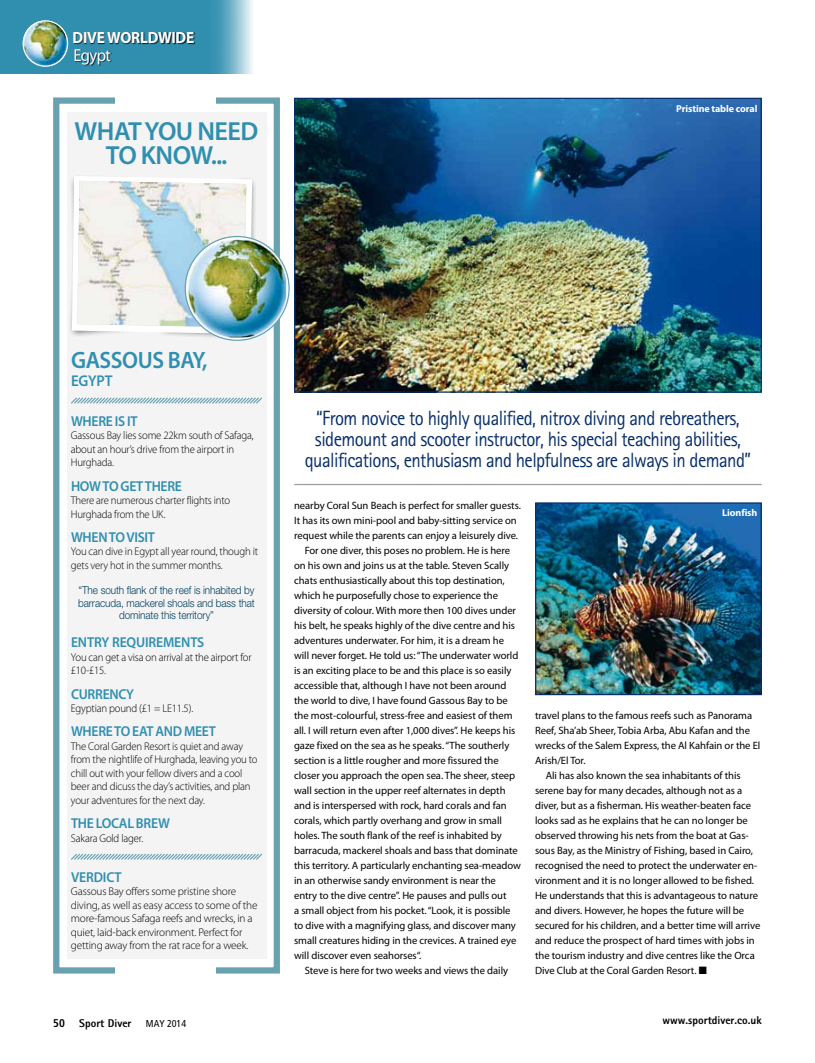
<style>
.page{position:relative;width:815px;height:1063px;background:#fff}
.page>*{position:absolute;margin:0;border:0;box-sizing:border-box;transform-origin:0 0}
.t1{font:600 26.25px/23.8px "Myriad Pro";letter-spacing:-.02em;color:#308faf;text-align:center}
.t2{font:600 23.75px "Myriad Pro";color:#308faf;scale:.95 1}
.t3{font:20.62px/21.2px "Rotis Sans Serif";letter-spacing:-.03em;color:#072e69;text-align:center;scale:.91 1}
.t4{font:17.5px "Myriad Pro";letter-spacing:-.04em;color:#fff;scale:.95 1}
.t5{font:700 16.25px "Myriad Pro";letter-spacing:-.02em;color:#fff;scale:.95 1}
.t6{font:600 15.62px "Myriad Pro";color:#308faf;scale:.95 1}
.t7{font:600 14.38px "Myriad Pro";letter-spacing:-.02em;color:#308faf;scale:.95 1}
.t8{font:300 11.25px/13.5px "Myriad Pro";letter-spacing:-.015em;color:#000;scale:.95 1}
.t9{font:300 11.25px/13.5px "Myriad Pro";letter-spacing:-.015em;color:#000}
.t10{font:800 11.25px "Rotis Sans Serif";color:#000}
.t11{font:300 11px/12.5px "Helvetica Neue";letter-spacing:-.01em;color:#003e5c;text-align:center;scale:.91 1}
.t12{font:10.62px "Myriad Pro";letter-spacing:-.005em;color:#000}
.t13{font:700 10px "Myriad Pro";letter-spacing:-.01em;color:#fff}
.s1{font-family:"Frutiger";font-weight:700;font-stretch:condensed}
.s2{font-family:"Frutiger";font-weight:400;font-stretch:condensed;font-size:10px}
</style>
<div class="page">
<img style="left:0;top:0;width:253px;height:74px">
<div style="left:74px;top:32px;width:121px;height:12px;background:#000;opacity:.75"></div>
<div style="left:75px;top:49px;width:37px;height:17px;background:#000;opacity:.75"></div>
<img style="left:23px;top:21px;width:45px;height:45px">
<div style="left:23px;top:20px;width:45px;height:47px;border:1px solid #fff;border-radius:50%"></div>
<div style="left:53px;top:97px;width:227px;height:877px;border:6px solid #68a1af"></div>
<div style="left:115px;top:89px;width:100px;height:18px;background:#fff"></div>
<div style="left:115px;top:961px;width:100px;height:19px;background:#fff"></div>
<div style="left:67px;top:112px;width:199px;height:847px;background:#f4f4f5"></div>
<div style="left:154px;top:274px;width:100px;height:65px;background:#000;opacity:.7"></div>
<div style="left:68px;top:203px;width:96px;height:134px;background:#000;opacity:.7"></div>
<div style="left:194px;top:175px;width:62px;height:108px;background:#000;opacity:.7"></div>
<svg style="left:72px;top:176px;width:180px;height:158px"></svg>
<img style="left:77px;top:181px;width:169px;height:146px">
<img style="left:188px;top:239px;width:98px;height:98px">
<svg style="left:71px;top:853px;width:191px;height:7px"></svg>
<svg style="left:71px;top:397px;width:191px;height:7px"></svg>
<img style="left:296px;top:100px;width:464px;height:291px">
<div style="left:294px;top:98px;width:468px;height:295px;border:1px solid #072e69"></div>
<hr style="left:294px;top:484px;width:468px;height:1px;background:#9c9e9f">
<img style="left:537px;top:504px;width:223px;height:189px">
<div style="left:535px;top:502px;width:227px;height:193px;border:1px solid #072e69"></div>
<h3 class="t5" style="left:73px;top:27px;width:130px">DIVE WORLDWIDE</h3>
<h3 class="t4" style="left:74px;top:44px;width:41px">Egypt</h3>
<h1 class="t1" style="left:75px;top:118px;width:185px">WHAT YOU NEED<br>TO KNOW...</h1>
<p class="t13" style="left:676px;top:102px;width:83px">Pristine table coral</p>
<h2 class="t2" style="left:71px;top:345px;width:145px">GASSOUS BAY,</h2>
<h3 class="t6" style="left:71px;top:371px;width:45px">EGYPT</h3>
<h3 class="t7" style="left:71px;top:412px;width:72px">WHERE IS IT</h3>
<p class="t8" style="left:71px;top:429px;width:194px">Gassous Bay lies some 22km south of Safaga, about an hour’s drive from the airport in<br>Hurghada.</p>
<h3 class="t7" style="left:71px;top:477px;width:118px">HOW TO GET THERE</h3>
<p class="t8" style="left:71px;top:494px;width:169px">There are numerous charter flights into<br>Hurghada from the UK.</p>
<h3 class="t7" style="left:71px;top:528px;width:90px">WHEN TO VISIT</h3>
<p class="t8" style="left:71px;top:545px;width:199px">You can dive in Egypt all year round, though it gets very hot in the summer months.</p>
<p class="t11" style="left:78px;top:584px;width:196px">“The south flank of the reef is inhabited by barracuda, mackerel shoals and bass that dominate this territory”</p>
<h3 class="t7" style="left:71px;top:633px;width:142px">ENTRY REQUIREMENTS</h3>
<p class="t8" style="left:71px;top:650px;width:192px">You can get a visa on arrival at the airport for £10-£15.</p>
<h3 class="t7" style="left:71px;top:685px;width:68px">CURRENCY</h3>
<p class="t8" style="left:71px;top:701px;width:130px">Egyptian pound (£1 = LE11.5).</p>
<h3 class="t7" style="left:71px;top:722px;width:154px">WHERE TO EAT AND MEET</h3>
<p class="t8" style="left:71px;top:739px;width:198px">The Coral Garden Resort is quiet and away from the nightlife of Hurghada, leaving you to chill out with your fellow divers and a cool beer and dicuss the day’s activities, and plan your adventures for the next day.</p>
<h3 class="t7" style="left:71px;top:814px;width:105px">THE LOCAL BREW</h3>
<p class="t8" style="left:71px;top:831px;width:78px">Sakara Gold lager.</p>
<h3 class="t7" style="left:71px;top:868px;width:55px">VERDICT</h3>
<p class="t9" style="left:71px;top:885px;width:188px">Gassous Bay offers some pristine shore diving, as well as easy access to some of the more-famous Safaga reefs and wrecks, in a quiet, laid-back environment. Perfect for getting away from the rat race for a week.</p>
<h3 class="t3" style="left:305px;top:407px;width:492px">“From novice to highly qualified, nitrox diving and rebreathers, sidemount and scooter instructor, his special teaching abilities, qualifications, enthusiasm and helpfulness are always in demand”</h3>
<p class="t12" style="left:294px;top:498px;width:228px">nearby Coral Sun Beach is perfect for smaller guests.</p>
<p class="t12" style="left:294px;top:513px;width:224px">It has its own mini-pool and baby-sitting service on</p>
<p class="t12" style="left:294px;top:528px;width:225px">request while the parents can enjoy a leisurely dive.</p>
<p class="t12" style="left:305px;top:543px;width:207px">For one diver, this poses no problem. He is here</p>
<p class="t12" style="left:294px;top:558px;width:217px">on his own and joins us at the table. Steven Scally</p>
<p class="t12" style="left:294px;top:573px;width:212px">chats enthusiastically about this top destination,</p>
<p class="t12" style="left:294px;top:588px;width:205px">which he purposefully chose to experience the</p>
<p class="t12" style="left:294px;top:603px;width:223px">diversity of colour. With more then 100 dives under</p>
<p class="t12" style="left:294px;top:618px;width:222px">his belt, he speaks highly of the dive centre and his</p>
<p class="t12" style="left:294px;top:633px;width:211px">adventures underwater. For him, it is a dream he</p>
<p class="t12" style="left:294px;top:648px;width:226px">will never forget. He told us: “The underwater world</p>
<p class="t12" style="left:294px;top:663px;width:219px">is an exciting place to be and this place is so easily</p>
<p class="t12" style="left:294px;top:678px;width:214px">accessible that, although I have not been around</p>
<p class="t12" style="left:294px;top:694px;width:215px">the world to dive, I have found Gassous Bay to be</p>
<p class="t12" style="left:294px;top:709px;width:220px">the most-colourful, stress-free and easiest of them</p>
<p class="t12" style="left:294px;top:724px;width:223px">all. I will return even after 1,000 dives”. He keeps his</p>
<p class="t12" style="left:294px;top:739px;width:217px">gaze fixed on the sea as he speaks. “The southerly</p>
<p class="t12" style="left:294px;top:754px;width:206px">section is a little rougher and more fissured the</p>
<p class="t12" style="left:294px;top:769px;width:223px">closer you approach the open sea. The sheer, steep</p>
<p class="t12" style="left:294px;top:784px;width:213px">wall section in the upper reef alternates in depth</p>
<p class="t12" style="left:294px;top:799px;width:214px">and is interspersed with rock, hard corals and fan</p>
<p class="t12" style="left:294px;top:814px;width:209px">corals, which partly overhang and grow in small</p>
<p class="t12" style="left:294px;top:829px;width:209px">holes. The south flank of the reef is inhabited by</p>
<p class="t12" style="left:294px;top:844px;width:225px">barracuda, mackerel shoals and bass that dominate</p>
<p class="t12" style="left:294px;top:859px;width:228px">this territory. A particularly enchanting sea-meadow</p>
<p class="t12" style="left:294px;top:874px;width:203px">in an otherwise sandy environment is near the</p>
<p class="t12" style="left:294px;top:889px;width:214px">entry to the dive centre”. He pauses and pulls out</p>
<p class="t12" style="left:294px;top:904px;width:218px">a small object from his pocket. “Look, it is possible</p>
<p class="t12" style="left:294px;top:919px;width:223px">to dive with a magnifying glass, and discover many</p>
<p class="t12" style="left:294px;top:934px;width:224px">small creatures hiding in the crevices. A trained eye</p>
<p class="t12" style="left:294px;top:949px;width:129px">will discover even seahorses“.</p>
<p class="t12" style="left:305px;top:964px;width:205px">Steve is here for two weeks and views the daily</p>
<p class="t13" style="left:722px;top:506px;width:37px">Lionfish</p>
<p class="t12" style="left:535px;top:709px;width:219px">travel plans to the famous reefs such as Panorama</p>
<p class="t12" style="left:535px;top:724px;width:217px">Reef, Sha’ab Sheer, Tobia Arba, Abu Kafan and the</p>
<p class="t12" style="left:535px;top:739px;width:227px">wrecks of the Salem Express, the Al Kahfain or the El</p>
<p class="t12" style="left:535px;top:754px;width:52px">Arish/El Tor.</p>
<p class="t12" style="left:546px;top:769px;width:197px">Ali has also known the sea inhabitants of this</p>
<p class="t12" style="left:535px;top:784px;width:209px">serene bay for many decades, although not as a</p>
<p class="t12" style="left:535px;top:799px;width:218px">diver, but as a fisherman. His weather-beaten face</p>
<p class="t12" style="left:535px;top:814px;width:214px">looks sad as he explains that he can no longer be</p>
<p class="t12" style="left:535px;top:829px;width:215px">observed throwing his nets from the boat at Gas-</p>
<p class="t12" style="left:535px;top:844px;width:219px">sous Bay, as the Ministry of Fishing, based in Cairo,</p>
<p class="t12" style="left:535px;top:859px;width:224px">recognised the need to protect the underwater en-</p>
<p class="t12" style="left:535px;top:874px;width:220px">vironment and it is no longer allowed to be fished.</p>
<p class="t12" style="left:535px;top:889px;width:224px">He understands that this is advantageous to nature</p>
<p class="t12" style="left:535px;top:904px;width:211px">and divers. However, he hopes the future will be</p>
<p class="t12" style="left:535px;top:919px;width:227px">secured for his children, and a better time will arrive</p>
<p class="t12" style="left:535px;top:934px;width:221px">and reduce the prospect of hard times with jobs in</p>
<p class="t12" style="left:535px;top:949px;width:221px">the tourism industry and dive centres like the Orca</p>
<p class="t12" style="left:535px;top:964px;width:173px">Dive Club at the Coral Garden Resort. ■</p>
<p class="t10" style="left:53px;top:1016px;width:135px"><span class="s1">50</span> Sport Diver <span class="s2">May 2014</span></p>
<p class="t10" style="left:662px;top:1013px;width:101px">www.sportdiver.co.uk</p>
</div>
